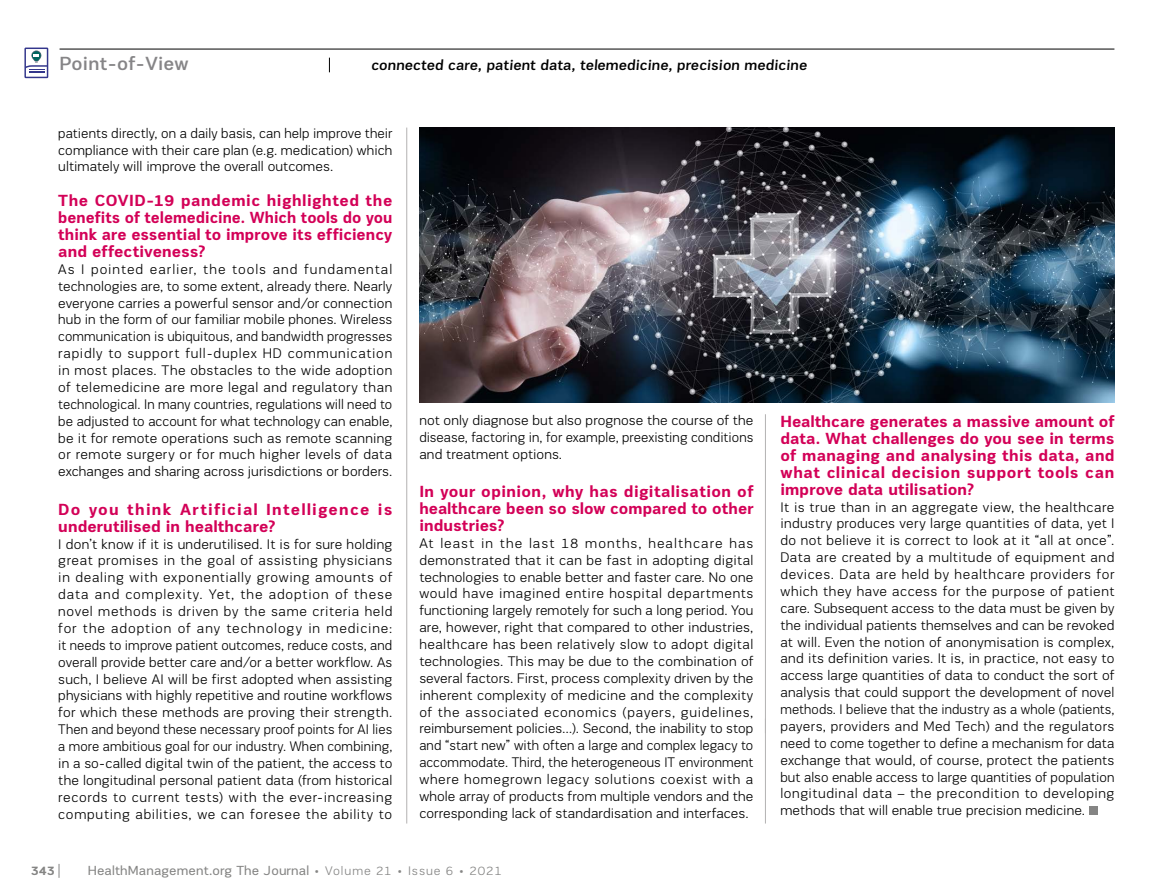
<style>
.page{position:relative;width:1174px;height:893px;background:#fff}
.page>*{position:absolute;margin:0;border:0;box-sizing:border-box;transform-origin:0 0}
.t1{font:500 19.5px "PRC Fidelity";letter-spacing:.01em;color:#868587}
.t2{font:700 16.5px/16.8px "PRC Fidelity";letter-spacing:.01em;color:#d30057;text-align:justify}
.t3{font:700 16.5px/17px "PRC Fidelity";letter-spacing:.065em;color:#d30057}
.t4{font:500 15px "PRC Fidelity";color:#000}
.t5{font:300 14.25px/16.8px "PRC Fidelity";letter-spacing:.01em;color:#000;text-align:justify}
.t6{font:13.5px "PRC Fidelity";letter-spacing:.01em;color:#858584}
.t7{font:700 12.75px "PRC Fidelity";color:#858584}
.s1{font-weight:300;font-size:12.75px}
</style>
<div class="page">
<hr style="left:60px;top:49px;width:1054px;height:1px;background:#000">
<svg style="left:329px;top:58px;width:1px;height:14px"></svg>
<svg style="left:24px;top:47px;width:25px;height:32px"></svg>
<svg style="left:59px;top:864px;width:1px;height:14px"></svg>
<div style="left:1089px;top:806px;width:8px;height:9px;background:#858584"></div>
<img style="left:419px;top:128px;width:695px;height:274px">
<hr style="left:765px;top:414px;width:1px;height:319px;background:#b3b2b2">
<hr style="left:765px;top:719px;width:1px;height:104px;background:#b3b2b2">
<hr style="left:406px;top:128px;width:1px;height:695px;background:#b3b2b2">
<h1 class="t1" style="left:60px;top:52px;width:131px">Point-of-View</h1>
<p class="t4" style="left:371px;top:56px;width:439px">connected care, patient data, telemedicine, precision medicine</p>
<p class="t5" style="left:58px;top:124px;width:335px">patients directly, on a daily basis, can help improve their compliance with their care plan (e.g. medication) which ultimately will improve the overall outcomes.</p>
<p class="t2" style="left:58px;top:192px;width:335px">The COVID-19 pandemic highlighted the benefits of telemedicine. Which tools do you think are essential to improve its efficiency and effectiveness?</p>
<p class="t5" style="left:58px;top:261px;width:335px">As I pointed earlier, the tools and fundamental technologies are, to some extent, already there. Nearly everyone carries a powerful sensor and/or connection hub in the form of our familiar mobile phones. Wireless communication is ubiquitous, and bandwidth progresses rapidly to support full-duplex HD communication in most places. The obstacles to the wide adoption of telemedicine are more legal and regulatory than technological. In many countries, regulations will need to be adjusted to account for what technology can enable, be it for remote operations such as remote scanning or remote surgery or for much higher levels of data exchanges and sharing across jurisdictions or borders.</p>
<p class="t3" style="left:58px;top:501px;width:335px">Do you think Artificial Intelligence is underutilised in healthcare?</p>
<p class="t5" style="left:58px;top:535px;width:335px">I don’t know if it is underutilised. It is for sure holding great promises in the goal of assisting physicians in dealing with exponentially growing amounts of data and complexity. Yet, the adoption of these novel methods is driven by the same criteria held for the adoption of any technology in medicine: it needs to improve patient outcomes, reduce costs, and overall provide better care and/or a better workflow. As such, I believe AI will be first adopted when assisting physicians with highly repetitive and routine workflows for which these methods are proving their strength.<br>Then and beyond these necessary proof points for AI lies a more ambitious goal for our industry. When combining, in a so-called digital twin of the patient, the access to the longitudinal personal patient data (from historical records to current tests) with the ever-increasing computing abilities, we can foresee the ability to</p>
<p class="t5" style="left:419px;top:412px;width:335px">not only diagnose but also prognose the course of the disease, factoring in, for example, preexisting conditions and treatment options.</p>
<p class="t2" style="left:419px;top:483px;width:335px">In your opinion, why has digitalisation of healthcare been so slow compared to other industries?</p>
<p class="t5" style="left:419px;top:534px;width:335px">At least in the last 18 months, healthcare has demonstrated that it can be fast in adopting digital technologies to enable better and faster care. No one would have imagined entire hospital departments functioning largely remotely for such a long period. You are, however, right that compared to other industries, healthcare has been relatively slow to adopt digital technologies. This may be due to the combination of several factors. First, process complexity driven by the inherent complexity of medicine and the complexity of the associated economics (payers, guidelines, reimbursement policies…). Second, the inability to stop and “start new” with often a large and complex legacy to accommodate. Third, the heterogeneous IT environment where homegrown legacy solutions coexist with a whole array of products from multiple vendors and the corresponding lack of standardisation and interfaces.</p>
<p class="t7" style="left:31px;top:863px;width:25px">343</p>
<p class="t6" style="left:88px;top:863px;width:416px">HealthManagement.org The Journal <span class="s1">• Volume 21 • Issue 6 • 2021</span></p>
<p class="t2" style="left:780px;top:413px;width:335px">Healthcare generates a massive amount of data. What challenges do you see in terms of managing and analysing this data, and what clinical decision support tools can improve data utilisation?</p>
<p class="t5" style="left:780px;top:498px;width:335px">It is true than in an aggregate view, the healthcare industry produces very large quantities of data, yet I do not believe it is correct to look at it “all at once”.<br>Data are created by a multitude of equipment and devices. Data are held by healthcare providers for which they have access for the purpose of patient care. Subsequent access to the data must be given by the individual patients themselves and can be revoked at will. Even the notion of anonymisation is complex, and its definition varies. It is, in practice, not easy to access large quantities of data to conduct the sort of analysis that could support the development of novel methods. I believe that the industry as a whole (patients, payers, providers and Med Tech) and the regulators need to come together to define a mechanism for data exchange that would, of course, protect the patients but also enable access to large quantities of population longitudinal data – the precondition to developing methods that will enable true precision medicine.</p>
</div>
